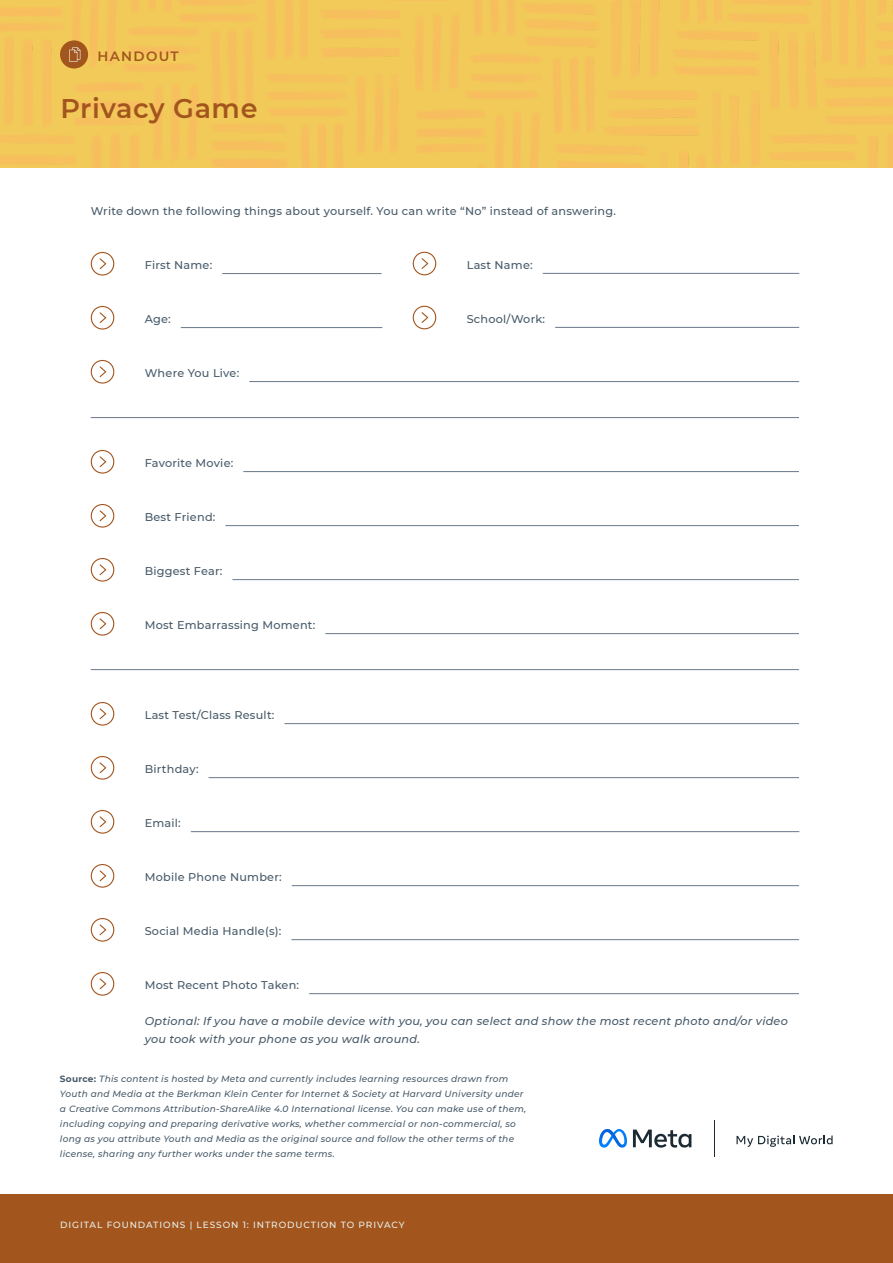
<style>
.page{position:relative;width:893px;height:1263px;background:#fff}
.page>*{position:absolute;margin:0;border:0;box-sizing:border-box;transform-origin:0 0}
.t1{font:600 27px "Montserrat";letter-spacing:.02em;color:#a3551e}
.t2{font:600 13.5px "Montserrat";letter-spacing:.1em;color:#a3551e}
.t3{font:500 11.25px "Montserrat";letter-spacing:.02em;color:#475a69}
.t4{font:italic 500 11.25px/18px "Montserrat";letter-spacing:.02em;color:#475a69}
.t5{font:italic 500 9px/15px "Montserrat";letter-spacing:.025em;color:#475a69}
.t6{font:500 9px "Montserrat";letter-spacing:.1em;color:#e6f3ef}
.s1{font-weight:700;font-style:normal}
</style>
<div class="page">
<img style="left:0;top:0;width:893px;height:167px">
<div style="left:0;top:1194px;width:893px;height:69px;background:#a3551e"></div>
<div style="left:60px;top:40px;width:28px;height:29px;background:#a3551e;border-radius:50%"></div>
<svg style="left:69px;top:47px;width:11px;height:15px"></svg>
<hr style="left:222px;top:273px;width:160px;height:1px;background:#68788a">
<hr style="left:181px;top:327px;width:201px;height:1px;background:#68788a">
<hr style="left:249px;top:381px;width:550px;height:1px;background:#68788a">
<hr style="left:91px;top:417px;width:708px;height:1px;background:#68788a">
<hr style="left:243px;top:471px;width:556px;height:1px;background:#68788a">
<hr style="left:225px;top:525px;width:574px;height:1px;background:#68788a">
<hr style="left:232px;top:579px;width:567px;height:1px;background:#68788a">
<hr style="left:325px;top:633px;width:474px;height:1px;background:#68788a">
<hr style="left:91px;top:669px;width:708px;height:1px;background:#68788a">
<hr style="left:284px;top:723px;width:515px;height:1px;background:#68788a">
<hr style="left:209px;top:777px;width:590px;height:1px;background:#68788a">
<hr style="left:191px;top:831px;width:608px;height:1px;background:#68788a">
<hr style="left:292px;top:885px;width:507px;height:1px;background:#68788a">
<hr style="left:291px;top:939px;width:508px;height:1px;background:#68788a">
<hr style="left:309px;top:993px;width:490px;height:1px;background:#68788a">
<svg style="left:91px;top:252px;width:23px;height:24px"></svg>
<svg style="left:91px;top:306px;width:23px;height:24px"></svg>
<svg style="left:91px;top:360px;width:23px;height:24px"></svg>
<svg style="left:91px;top:450px;width:23px;height:24px"></svg>
<svg style="left:91px;top:504px;width:23px;height:24px"></svg>
<svg style="left:91px;top:558px;width:23px;height:24px"></svg>
<svg style="left:91px;top:612px;width:23px;height:24px"></svg>
<svg style="left:91px;top:702px;width:23px;height:24px"></svg>
<svg style="left:91px;top:756px;width:23px;height:24px"></svg>
<svg style="left:91px;top:810px;width:23px;height:24px"></svg>
<svg style="left:91px;top:864px;width:23px;height:24px"></svg>
<svg style="left:91px;top:918px;width:23px;height:24px"></svg>
<svg style="left:91px;top:972px;width:23px;height:24px"></svg>
<svg style="left:736px;top:1135px;width:97px;height:12px"></svg>
<hr style="left:714px;top:1120px;width:1px;height:36px;background:#1c2b33">
<svg style="left:633px;top:1129px;width:58px;height:19px"></svg>
<img style="left:599px;top:1129px;width:28px;height:18px">
<svg style="left:607px;top:1129px;width:9px;height:11px"></svg>
<hr style="left:543px;top:273px;width:256px;height:1px;background:#68788a">
<hr style="left:555px;top:327px;width:244px;height:1px;background:#68788a">
<svg style="left:413px;top:252px;width:23px;height:23px"></svg>
<svg style="left:413px;top:306px;width:23px;height:23px"></svg>
<h2 class="t2" style="left:97px;top:47px;width:83px">HANDOUT</h2>
<h1 class="t1" style="left:61px;top:89px;width:198px">Privacy Game</h1>
<p class="t3" style="left:91px;top:203px;width:527px">Write down the following things about yourself. You can write “No” instead of answering.</p>
<p class="t3" style="left:145px;top:257px;width:69px">First Name:</p>
<p class="t3" style="left:145px;top:311px;width:28px">Age:</p>
<p class="t3" style="left:145px;top:365px;width:96px">Where You Live:</p>
<p class="t3" style="left:145px;top:455px;width:90px">Favorite Movie:</p>
<p class="t3" style="left:145px;top:509px;width:72px">Best Friend:</p>
<p class="t3" style="left:145px;top:563px;width:79px">Biggest Fear:</p>
<p class="t3" style="left:145px;top:617px;width:172px">Most Embarrassing Moment:</p>
<p class="t3" style="left:145px;top:707px;width:131px">Last Test/Class Result:</p>
<p class="t3" style="left:145px;top:761px;width:55px">Birthday:</p>
<p class="t3" style="left:145px;top:815px;width:38px">Email:</p>
<p class="t3" style="left:145px;top:869px;width:138px">Mobile Phone Number:</p>
<p class="t3" style="left:145px;top:923px;width:138px">Social Media Handle(s):</p>
<p class="t3" style="left:467px;top:257px;width:68px">Last Name:</p>
<p class="t3" style="left:467px;top:311px;width:80px">School/Work:</p>
<p class="t3" style="left:145px;top:977px;width:156px">Most Recent Photo Taken:</p>
<p class="t4" style="left:145px;top:1012px;width:645px">Optional: If you have a mobile device with you, you can select and show the most recent photo and/or video you took with your phone as you walk around.</p>
<p class="t5" style="left:60px;top:1071px;width:468px"><span class="s1">Source:</span> This content is hosted by Meta and currently includes learning resources drawn from Youth and Media at the Berkman Klein Center for Internet &amp; Society at Harvard University under a Creative Commons Attribution-ShareAlike 4.0 International license. You can make use of them, including copying and preparing derivative works, whether commercial or non-commercial, so long as you attribute Youth and Media as the original source and follow the other terms of the license, sharing any further works under the same terms.</p>
<p class="t6" style="left:60px;top:1219px;width:346px">DIGITAL FOUNDATIONS | LESSON 1: INTRODUCTION TO PRIVACY</p>
</div>
